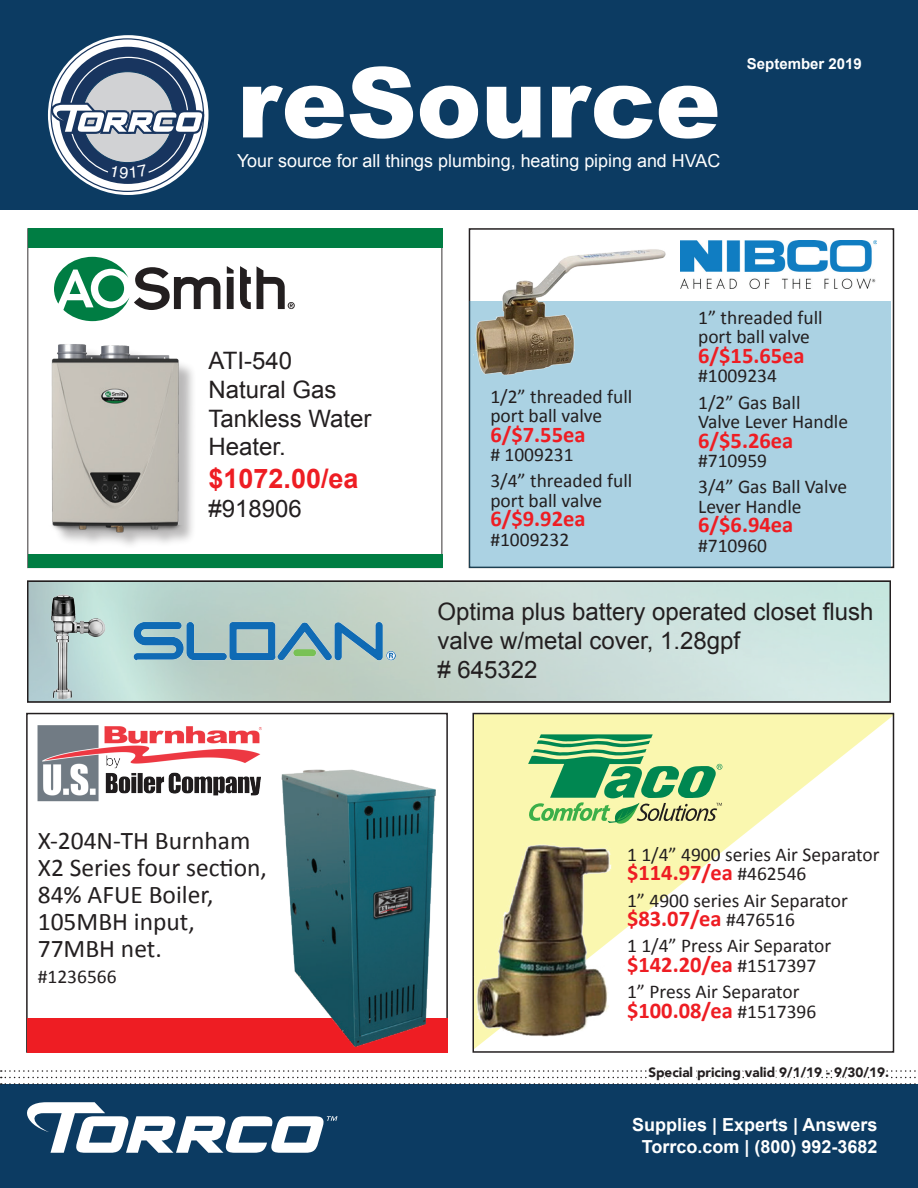
<style>
.page{position:relative;width:918px;height:1188px;background:#fff}
.page>*{position:absolute;margin:0;border:0;box-sizing:border-box;transform-origin:0 0}
.t1{font:900 97.65px "Arial";letter-spacing:-.005em;color:#fff}
.t2{font:700 27px "Arial";color:#ee1d23}
.t3{font:25.5px/27px "Calibri";color:#231f20}
.t4{font:24px/28.8px "Arial";color:#231f20}
.t5{font:700 22.5px "Calibri";color:#ee1d23}
.t6{font:19.5px/26.2px "Calibri";color:#231f20}
.t7{font:700 18px/21.6px "Arial";color:#fff;text-align:center}
.t8{font:17.85px "Arial";color:#fff}
.t9{font:700 15px "Arial";color:#fff}
.t10{font:900 13.5px "Avenir";color:#231f20}
.s1{font-weight:400;font-size:19.5px;color:#231f20}
</style>
<div class="page">
<svg style="left:475px;top:714px;width:420px;height:336px"></svg>
<div style="left:0;top:0;width:918px;height:209px;background:#0c3b62"></div>
<div style="left:0;top:1085px;width:918px;height:103px;background:#0c3b62"></div>
<svg style="left:27px;top:1102px;width:311px;height:51px"></svg>
<svg style="left:48px;top:35px;width:161px;height:160px;background:#dadfe6"></svg>
<div style="left:59px;top:47px;width:137px;height:137px;background:#18355f;border-radius:50%"></div>
<svg style="left:1px;top:1070px;width:917px;height:15px"></svg>
<div style="left:472px;top:713px;width:422px;height:340px;border:2px solid #231f20"></div>
<div style="left:27px;top:1018px;width:421px;height:35px;background:#ee1d23"></div>
<div style="left:469px;top:301px;width:422px;height:267px;background:#abd2e3"></div>
<div style="left:27px;top:580px;width:864px;height:123px;border:2px solid #231f20"></div>
<img style="left:121px;top:614px;width:294px;height:65px">
<img style="left:44px;top:590px;width:72px;height:113px">
<img style="left:680px;top:240px;width:197px;height:49px">
<svg style="left:240px;top:266px;width:11px;height:43px"></svg>
<svg style="left:227px;top:266px;width:7px;height:43px"></svg>
<svg style="left:257px;top:266px;width:38px;height:43px"></svg>
<svg style="left:54px;top:257px;width:166px;height:64px"></svg>
<div style="left:28px;top:555px;width:415px;height:13px;background:#007d43"></div>
<div style="left:28px;top:228px;width:415px;height:19px;background:#007d43"></div>
<div style="left:54px;top:347px;width:143px;height:203px;background:#231f20;opacity:.31"></div>
<img style="left:51px;top:344px;width:137px;height:198px">
<img style="left:26px;top:713px;width:245px;height:94px">
<img style="left:281px;top:760px;width:167px;height:287px">
<svg style="left:528px;top:734px;width:194px;height:90px;background:#96c786"></svg>
<img style="left:472px;top:825px;width:146px;height:224px">
<img style="left:473px;top:249px;width:193px;height:126px">
<svg style="left:47px;top:53px;width:160px;height:126px"></svg>
<h1 class="t1" style="left:237px;top:32px;width:485px">reSource</h1>
<p class="t8" style="left:237px;top:149px;width:485px">Your source for all things plumbing, heating piping and HVAC</p>
<p class="t9" style="left:747px;top:54px;width:117px">September 2019</p>
<p class="t4" style="left:208px;top:346px;width:165px">ATI-540<br>Natural Gas<br>Tankless Water<br>Heater.</p>
<h2 class="t2" style="left:208px;top:460px;width:152px">$1072.00/ea</h2>
<p class="t4" style="left:209px;top:494px;width:95px">#918906</p>
<h3 class="t3" style="left:38px;top:826px;width:231px">X-204N-TH Burnham<br>X2 Series four section,<br>84% AFUE Boiler,<br>105MBH input,<br>77MBH net.</h3>
<p class="t6" style="left:38px;top:963px;width:80px">#1236566</p>
<p class="t6" style="left:490px;top:386px;width:143px;line-height:19.5px">1/2” threaded full port ball valve</p>
<p class="t5" style="left:490px;top:418px;width:97px">6/$7.55ea</p>
<p class="t6" style="left:490px;top:441px;width:143px"># 1009231<br>3/4” threaded full</p>
<p class="t6" style="left:490px;top:487px;width:113px">port ball valve</p>
<p class="t5" style="left:490px;top:503px;width:97px">6/$9.92ea</p>
<p class="t6" style="left:490px;top:526px;width:80px">#1009232</p>
<p class="t6" style="left:698px;top:307px;width:126px;line-height:19.5px">1” threaded full port ball valve</p>
<p class="t5" style="left:698px;top:339px;width:108px">6/$15.65ea</p>
<p class="t6" style="left:698px;top:362px;width:104px">#1009234<br>1/2” Gas Ball</p>
<p class="t6" style="left:698px;top:408px;width:152px">Valve Lever Handle</p>
<p class="t5" style="left:698px;top:424px;width:97px">6/$5.26ea</p>
<p class="t6" style="left:698px;top:447px;width:150px">#710959<br>3/4” Gas Ball Valve</p>
<p class="t6" style="left:698px;top:493px;width:105px">Lever Handle</p>
<p class="t5" style="left:698px;top:509px;width:97px">6/$6.94ea</p>
<p class="t6" style="left:698px;top:532px;width:71px">#710960</p>
<p class="t4" style="left:437px;top:598px;width:438px">Optima plus battery operated closet flush valve w/metal cover, 1.28gpf<br># 645322</p>
<p class="t6" style="left:627px;top:841px;width:254px">1 1/4” 4900 series Air Separator</p>
<p class="t5" style="left:627px;top:857px;width:181px">$114.97/ea <span class="s1">#462546</span></p>
<p class="t6" style="left:627px;top:887px;width:222px">1” 4900 series Air Separator</p>
<p class="t5" style="left:627px;top:903px;width:170px">$83.07/ea <span class="s1">#476516</span></p>
<p class="t6" style="left:627px;top:932px;width:206px">1 1/4” Press Air Separator</p>
<p class="t5" style="left:627px;top:949px;width:191px">$142.20/ea <span class="s1">#1517397</span></p>
<p class="t6" style="left:627px;top:978px;width:174px">1” Press Air Separator</p>
<p class="t5" style="left:627px;top:994px;width:191px">$100.08/ea <span class="s1">#1517396</span></p>
<p class="t10" style="left:648px;top:1061px;width:242px">Special pricing valid 9/1/19 - 9/30/19.</p>
<p class="t7" style="left:632px;top:1115px;width:247px">Supplies | Experts | Answers<br>Torrco.com | (800) 992-3682</p>
</div>
